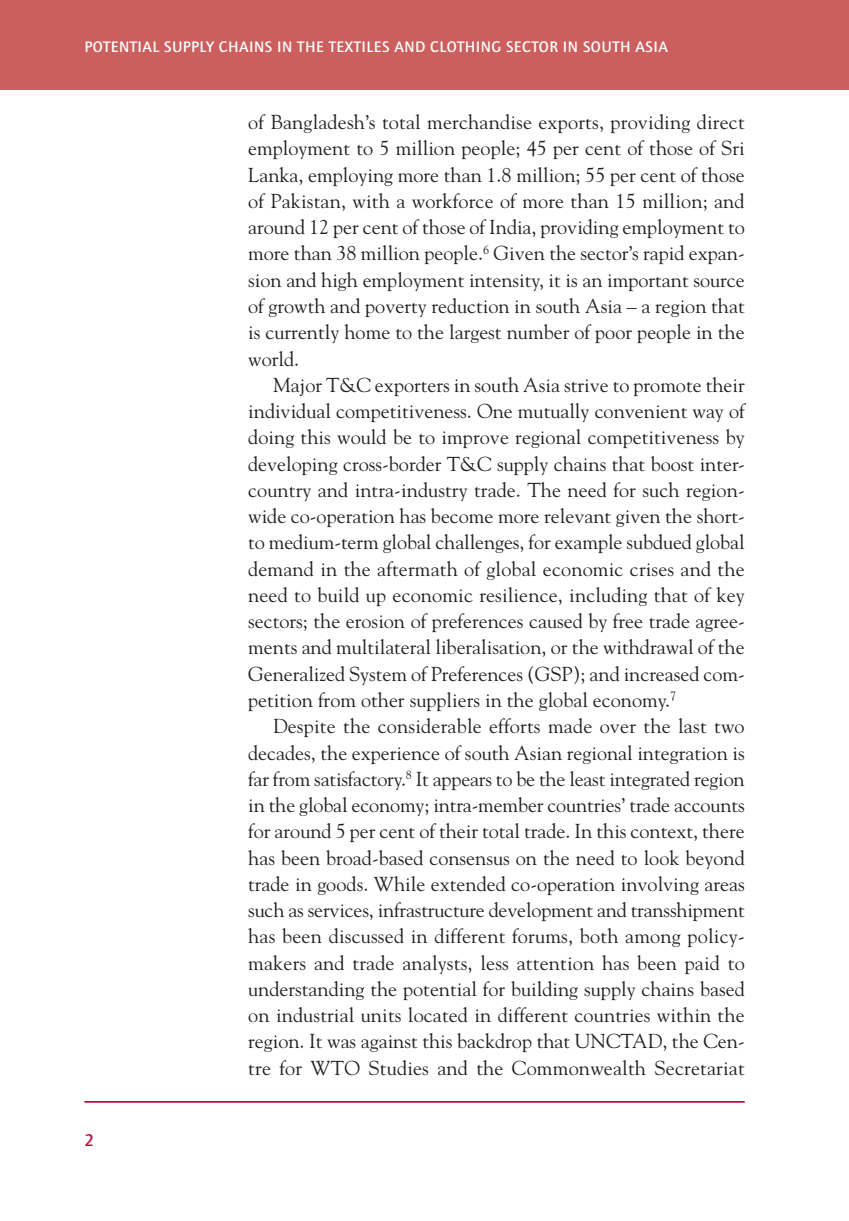
<style>
.page{position:relative;width:849px;height:1221px;background:#fff}
.page>*{position:absolute;margin:0;border:0;box-sizing:border-box;transform-origin:0 0}
.t1{font:20.12px/26.2px "Goudy";color:#231f20;text-align:justify}
.t2{font:500 17.5px "Foundry Journal";color:#b90f36}
.t3{font:500 15.75px "Foundry Journal";letter-spacing:.03em;color:#fff}
</style>
<div class="page">
<div style="left:833px;top:0;width:15px;height:89px;background:#cb5f5e"></div>
<div style="left:0;top:0;width:833px;height:89px;background:#cb5f5e"></div>
<hr style="left:84px;top:1100px;width:660px;height:2px;background:#b90f36">
<p class="t3" style="left:84px;top:41px;width:584px">POTENTIAL SUPPLY CHAINS IN THE TEXTILES AND CLOTHING SECTOR IN SOUTH ASIA</p>
<p class="t2" style="left:84px;top:1133px;width:11px">2</p>
<p class="t1" style="left:248px;top:109px;width:498px">of Bangladesh’s total merchandise exports, providing direct employment to 5 million people; 45 per cent of those of Sri Lanka, employing more than 1.8 million; 55 per cent of those of Pakistan, with a workforce of more than 15 million; and around 12 per cent of those of India, providing employment to more than 38 million people.<sup>6</sup> Given the sector’s rapid expan&shy;sion and high employment intensity, it is an important source of growth and poverty reduction in south Asia – a region that is currently home to the largest number of poor people in the world.</p>
<p class="t1" style="left:248px;top:372px;width:498px;text-indent:25px">Major T&amp;C exporters in south Asia strive to promote their individual competitiveness. One mutually convenient way of doing this would be to improve regional competitiveness by developing cross-border T&amp;C supply chains that boost inter&shy;country and intra-industry trade. The need for such region&shy;wide co-operation has become more relevant given the short&shy;to medium-term global challenges, for example subdued global demand in the aftermath of global economic crises and the need to build up economic resilience, including that of key sectors; the erosion of preferences caused by free trade agree&shy;ments and multilateral liberalisation, or the withdrawal of the Generalized System of Preferences (GSP); and increased com&shy;petition from other suppliers in the global economy.<sup>7</sup></p>
<p class="t1" style="left:248px;top:713px;width:498px;text-indent:25px">Despite the considerable efforts made over the last two decades, the experience of south Asian regional integration is far from satisfactory.<sup>8</sup> It appears to be the least integrated region in the global economy; intra-member countries’ trade accounts for around 5 per cent of their total trade. In this context, there has been broad-based consensus on the need to look beyond trade in goods. While extended co-operation involving areas such as services, infrastructure development and transshipment has been discussed in different forums, both among policy&shy;makers and trade analysts, less attention has been paid to understanding the potential for building supply chains based on industrial units located in different countries within the region. It was against this backdrop that UNCTAD, the Cen&shy;tre for WTO Studies and the Commonwealth Secretariat</p>
</div>
